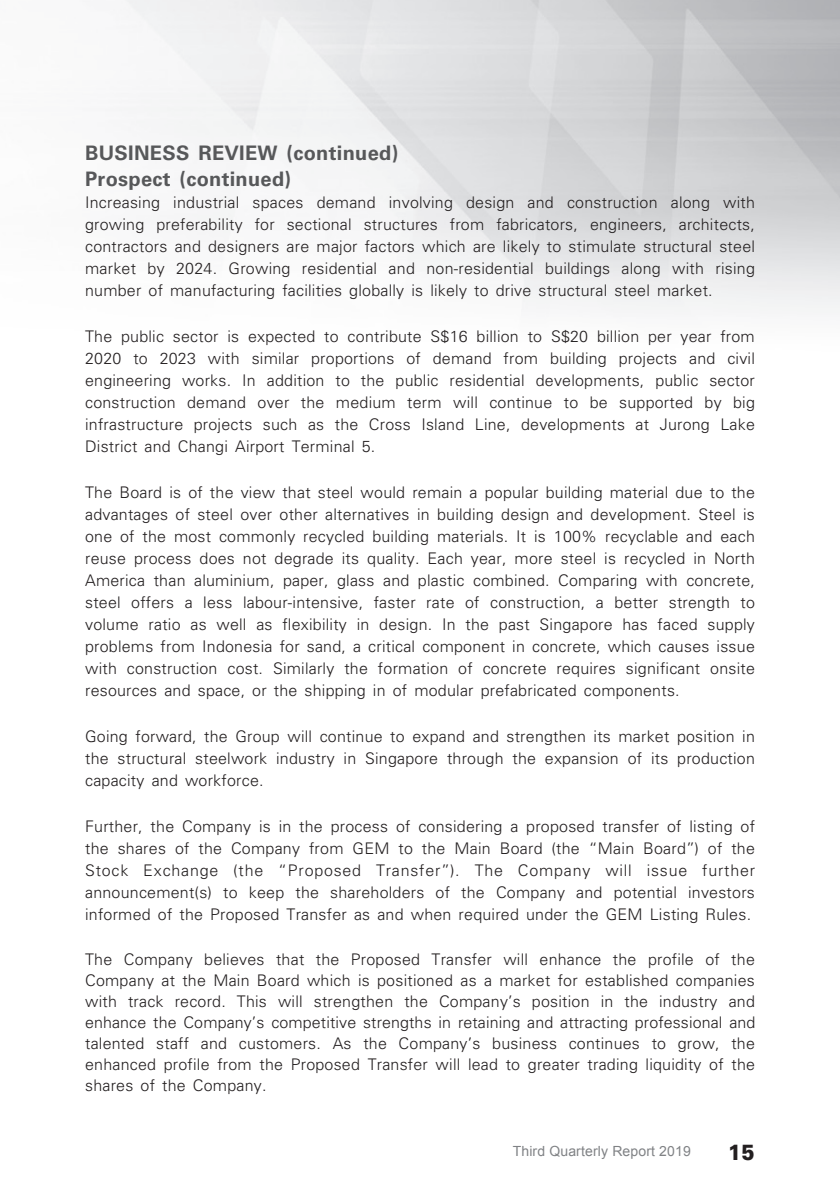
<style>
.page{position:relative;width:840px;height:1191px;background:#fff}
.page>*{position:absolute;margin:0;border:0;box-sizing:border-box;transform-origin:0 0}
.t1{font:900 22px "Univers LT Std";color:#231f20;scale:.9 1}
._03_H1{font:700 20px "Univers LT Std";letter-spacing:.015em;color:#57585a}
._04___H2{font:700 20px "Univers LT Std";letter-spacing:.015em;color:#57585a}
._01_Body_Text{font:300 16px/22px "Univers LT Std";letter-spacing:.015em;color:#231f20;text-align:justify}
.t2{font:14px "Arial";letter-spacing:.01em;color:#808285}
</style>
<div class="page">
<p class="_03_H1" style="left:85px;top:141px;width:314px">BUSINESS REVIEW (continued)</p>
<p class="_04___H2" style="left:85px;top:167px;width:207px">Prospect (continued)</p>
<p class="_01_Body_Text" style="left:85px;top:191px;width:671px">Increasing industrial spaces demand involving design and construction along with growing preferability for sectional structures from fabricators, engineers, architects, contractors and designers are major factors which are likely to stimulate structural steel market by 2024. Growing residential and non-residential buildings along with rising number of manufacturing facilities globally is likely to drive structural steel market.</p>
<p class="_01_Body_Text" style="left:85px;top:325px;width:671px">The public sector is expected to contribute S$16 billion to S$20 billion per year from 2020 to 2023 with similar proportions of demand from building projects and civil engineering works. In addition to the public residential developments, public sector construction demand over the medium term will continue to be supported by big infrastructure projects such as the Cross Island Line, developments at Jurong Lake District and Changi Airport Terminal 5.</p>
<p class="_01_Body_Text" style="left:85px;top:481px;width:671px">The Board is of the view that steel would remain a popular building material due to the advantages of steel over other alternatives in building design and development. Steel is one of the most commonly recycled building materials. It is 100% recyclable and each reuse process does not degrade its quality. Each year, more steel is recycled in North America than aluminium, paper, glass and plastic combined. Comparing with concrete, steel offers a less labour-intensive, faster rate of construction, a better strength to volume ratio as well as flexibility in design. In the past Singapore has faced supply problems from Indonesia for sand, a critical component in concrete, which causes issue with construction cost. Similarly the formation of concrete requires significant onsite resources and space, or the shipping in of modular prefabricated components.</p>
<p class="_01_Body_Text" style="left:85px;top:725px;width:671px">Going forward, the Group will continue to expand and strengthen its market position in the structural steelwork industry in Singapore through the expansion of its production capacity and workforce.</p>
<p class="_01_Body_Text" style="left:85px;top:815px;width:671px">Further, the Company is in the process of considering a proposed transfer of listing of the shares of the Company from GEM to the Main Board (the “Main Board”) of the Stock Exchange (the “Proposed Transfer”). The Company will issue further announcement(s) to keep the shareholders of the Company and potential investors informed of the Proposed Transfer as and when required under the GEM Listing Rules.</p>
<p class="_01_Body_Text" style="left:85px;top:948px;width:671px;line-height:21px">The Company believes that the Proposed Transfer will enhance the profile of the Company at the Main Board which is positioned as a market for established companies with track record. This will strengthen the Company’s position in the industry and enhance the Company’s competitive strengths in retaining and attracting professional and talented staff and customers. As the Company’s business continues to grow, the enhanced profile from the Proposed Transfer will lead to greater trading liquidity of the shares of the Company.</p>
<p class="t2" style="left:512px;top:1141px;width:179px">Third Quarterly Report 2019</p>
<h1 class="t1" style="left:727px;top:1137px;width:31px">15</h1>
</div>
